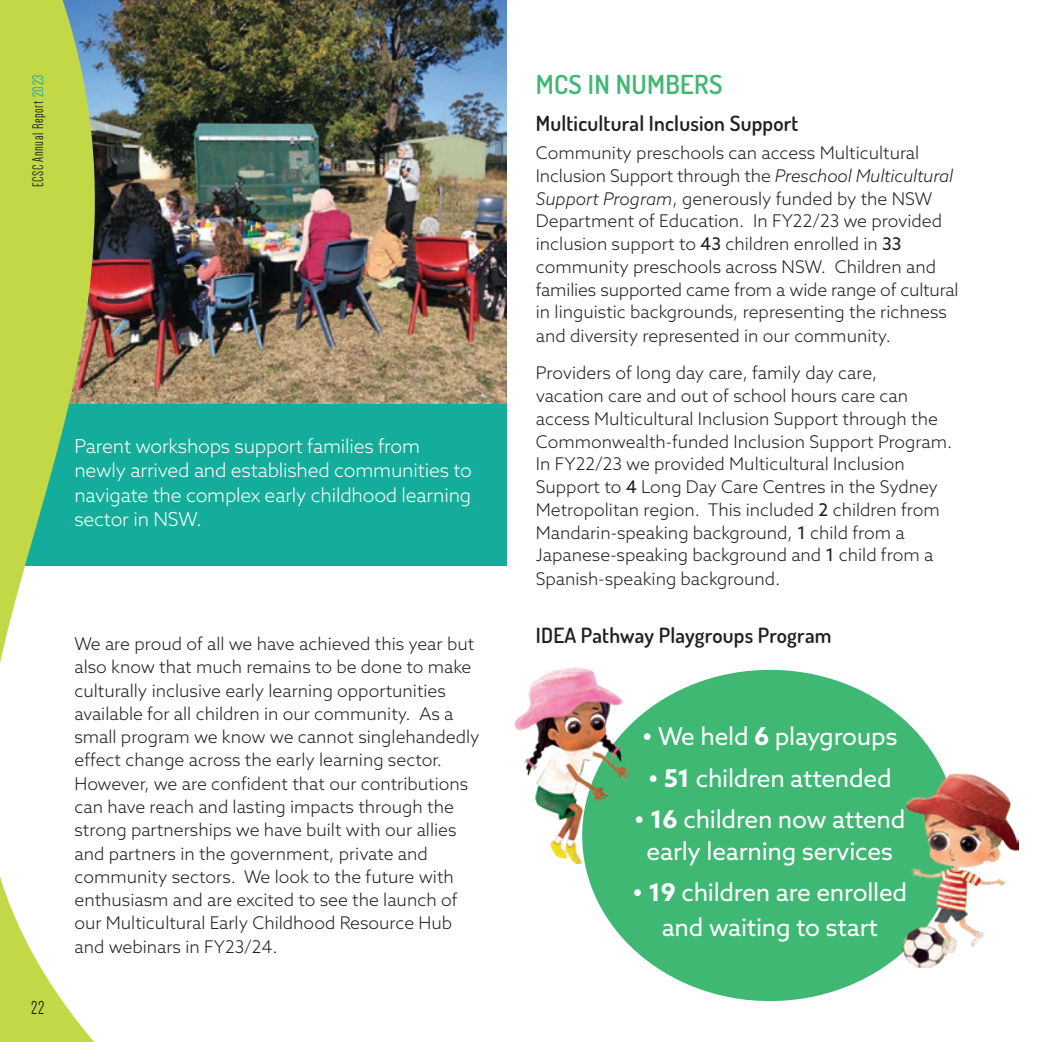
<style>
.page{position:relative;width:1042px;height:1042px;background:#fff}
.page>*{position:absolute;margin:0;border:0;box-sizing:border-box;transform-origin:0 0}
.Heading_2{font:600 26.25px "Dosis";letter-spacing:.01em;color:#3fb873}
.t1{font:24.5px/31.5px "Azo Sans";letter-spacing:-.01em;color:#fff;text-align:center}
.heading_3{font:600 21px "Dosis";letter-spacing:.01em;color:#231f20}
.body_quote{font:300 19.25px/24.5px "Azo Sans";letter-spacing:-.01em;color:#fff}
.t2{font:19.25px "Dense";color:#231f20}
.t3{font:300 17.5px/22.8px "Azo Sans";color:#231f20}
.t4{font:15.75px "Dense";letter-spacing:.04em;color:#231f20}
.s1{color:#14ad9b}
.s2{font-style:italic}
.s3{font-weight:400}
.s4{font-weight:700}
</style>
<div class="page">
<img style="left:223px;top:0;width:283px;height:404px">
<div style="left:582px;top:670px;width:375px;height:331px;background:#3fb873;border-radius:50%"></div>
<div style="left:0;top:404px;width:506px;height:162px;background:#14ad9b"></div>
<img style="left:0;top:0;width:223px;height:1042px">
<img style="left:514px;top:667px;width:114px;height:196px">
<img style="left:903px;top:936px;width:43px;height:31px">
<img style="left:906px;top:774px;width:113px;height:178px">
<p class="t4" style="left:30px;top:187px;width:114px;rotate:-90deg">ECSC Annual Report <span class="s1">2023</span></p>
<p class="body_quote" style="left:74px;top:433px;width:399px">Parent workshops support families from newly arrived and established communities to navigate the complex early childhood learning sector in NSW.</p>
<p class="t2" style="left:31px;top:998px;width:15px">22</p>
<p class="t3" style="left:74px;top:632px;width:407px;line-height:23.3px">We are proud of all we have achieved this year but also know that much remains to be done to make culturally inclusive early learning opportunities available for all children in our community. As a small program we know we cannot singlehandedly effect change across the early learning sector.<br>However, we are confident that our contributions can have reach and lasting impacts through the strong partnerships we have built with our allies and partners in the government, private and community sectors. We look to the future with enthusiasm and are excited to see the launch of our Multicultural Early Childhood Resource Hub and webinars in FY23/24.</p>
<p class="Heading_2" style="left:536px;top:67px;width:188px">MCS IN NUMBERS</p>
<p class="heading_3" style="left:536px;top:110px;width:264px">Multicultural Inclusion Support</p>
<p class="t3" style="left:536px;top:141px;width:424px">Community preschools can access Multicultural Inclusion Support through the <span class="s2">Preschool Multicultural Support Program</span>, generously funded by the NSW Department of Education. In FY22/23 we provided inclusion support to <span class="s3">43</span> children enrolled in <span class="s3">33 </span>community preschools across NSW. Children and families supported came from a wide range of cultural in linguistic backgrounds, representing the richness and diversity represented in our community.</p>
<p class="t3" style="left:536px;top:361px;width:418px">Providers of long day care, family day care,<br>vacation care and out of school hours care can access Multicultural Inclusion Support through the Commonwealth-funded Inclusion Support Program.<br>In FY22/23 we provided Multicultural Inclusion Support to <span class="s3">4</span> Long Day Care Centres in the Sydney Metropolitan region. This included <span class="s3">2</span> children from Mandarin-speaking background, <span class="s3">1</span> child from a Japanese-speaking background and <span class="s3">1</span> child from a Spanish-speaking background.</p>
<p class="heading_3" style="left:536px;top:621px;width:297px">IDEA Pathway Playgroups Program</p>
<p class="t1" style="left:642px;top:720px;width:257px">• We held <span class="s4">6</span> playgroups</p>
<p class="t1" style="left:648px;top:762px;width:245px">• <span class="s4">51</span> children attended</p>
<p class="t1" style="left:634px;top:803px;width:273px">• <span class="s4">16</span> children now attend early learning services</p>
<p class="t1" style="left:632px;top:874px;width:276px;line-height:35px">• <span class="s4">19</span> children are enrolled and waiting to start</p>
</div>
